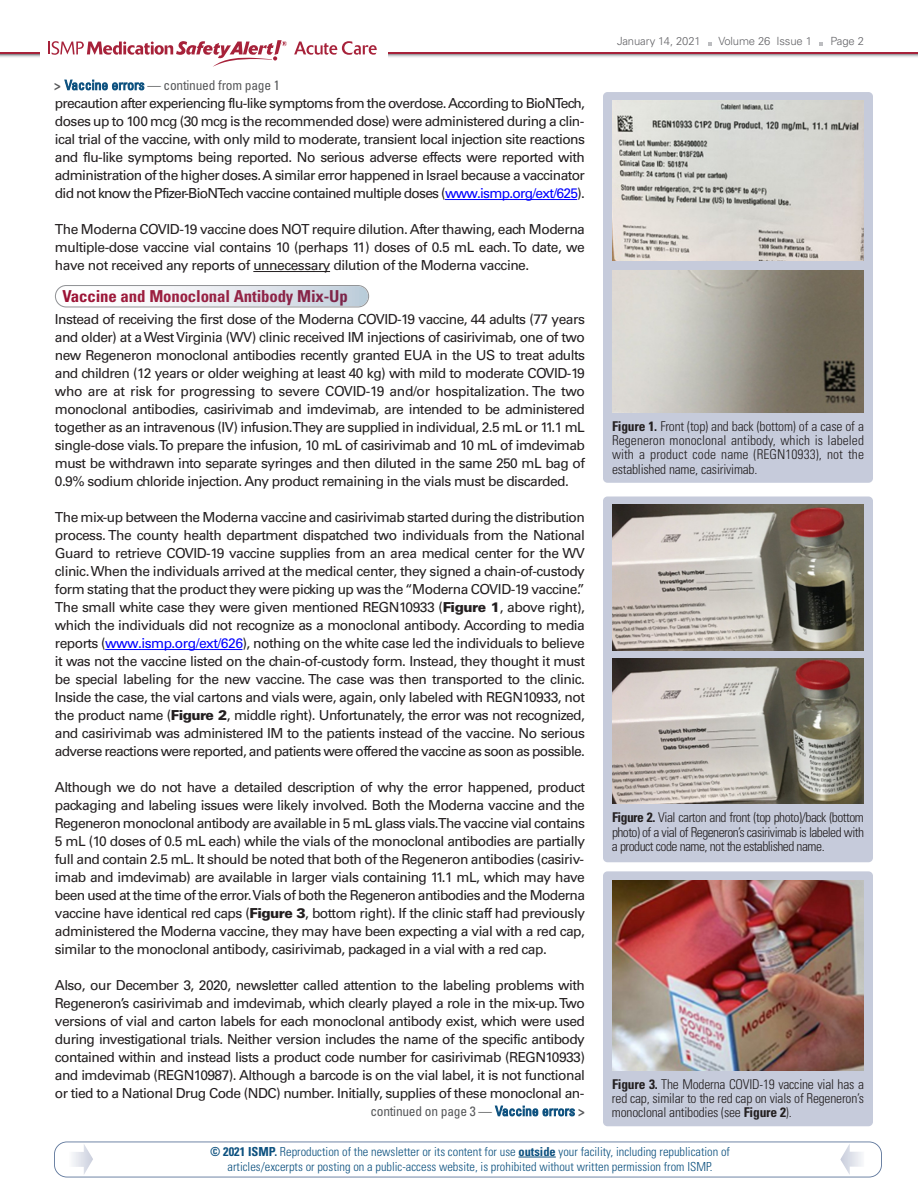
<style>
.page{position:relative;width:918px;height:1188px;background:#fff}
.page>*{position:absolute;margin:0;border:0;box-sizing:border-box;transform-origin:0 0}
.t1{font:700 condensed 16.5px "Univers LT Std";letter-spacing:-.01em;color:#9b1032}
.t2{font:13.8px/18px "Univers LT Std";letter-spacing:-.04em;color:#231f20;text-align:justify}
.t3{font:300 condensed 13.5px/14.2px "Univers LT Std";letter-spacing:-.015em;color:#231f20;text-align:justify}
.t4{font:condensed 13.5px "Univers LT Std";letter-spacing:-.02em;color:#57585a}
.t5{font:300 condensed 12.45px/15px "Univers LT Std";color:#0d517f;text-align:center}
.t6{font:300 11.25px "Univers LT Std";letter-spacing:-.01em;color:#636366}
.s1{font-weight:700}
.s2{color:#0d517f}
.s3{color:#00f}
.s4{font-weight:900}
</style>
<div class="page">
<hr style="left:388px;top:58px;width:530px;height:1px;background:#fbfbfb">
<hr style="left:388px;top:57px;width:530px;height:1px;background:#f0f1f2">
<hr style="left:388px;top:56px;width:530px;height:1px;background:#ebebed">
<hr style="left:388px;top:52px;width:530px;height:2px;background:#a7223a">
<hr style="left:0;top:58px;width:40px;height:1px;background:#fbfbfb">
<hr style="left:0;top:57px;width:40px;height:1px;background:#f0f1f2">
<hr style="left:0;top:56px;width:40px;height:1px;background:#ebebed">
<hr style="left:0;top:53px;width:40px;height:1px;background:#a7223a">
<svg style="left:294px;top:41px;width:83px;height:14px"></svg>
<svg style="left:49px;top:40px;width:238px;height:27px"></svg>
<svg style="left:708px;top:42px;width:4px;height:3px"></svg>
<svg style="left:819px;top:42px;width:4px;height:3px"></svg>
<hr style="left:445px;top:199px;width:132px;height:1px;background:#00f">
<hr style="left:253px;top:271px;width:77px;height:1px;background:#231f20">
<hr style="left:105px;top:649px;width:138px;height:1px;background:#00f">
<svg style="left:55px;top:285px;width:314px;height:23px"></svg>
<svg style="left:54px;top:1142px;width:828px;height:36px"></svg>
<div style="left:603px;top:496px;width:270px;height:366px;background:#c6cbdb;border-radius:4px"></div>
<div style="left:603px;top:871px;width:270px;height:255px;background:#c6cbdb;border-radius:4px"></div>
<div style="left:603px;top:92px;width:270px;height:391px;background:#c6cbdb;border-radius:4px"></div>
<img style="left:612px;top:101px;width:252px;height:160px">
<img style="left:612px;top:271px;width:252px;height:141px">
<img style="left:612px;top:504px;width:252px;height:147px">
<img style="left:612px;top:658px;width:252px;height:146px">
<img style="left:612px;top:880px;width:252px;height:190px">
<p class="t4" style="left:54px;top:80px;width:227px"><span class="s1">&gt;</span> <span class="s2">Vaccine errors</span> — continued from page 1</p>
<p class="t2" style="left:55px;top:95px;width:532px">precaution after experiencing flu-like symptoms from the overdose.According to BioNTech, doses up to 100 mcg (30 mcg is the recommended dose) were administered during a clin&shy;ical trial of the vaccine, with only mild to moderate, transient local injection site reactions and flu-like symptoms being reported. No serious adverse effects were reported with administration of the higher doses.A similar error happened in Israel because a vaccinator did not know the Pfizer-BioNTech vaccine contained multiple doses (<span class="s3">www.ismp.org/ext/625</span>).</p>
<p class="t2" style="left:55px;top:221px;width:532px">The Moderna COVID-19 vaccine does NOT require dilution. After thawing, each Moderna multiple-dose vaccine vial contains 10 (perhaps 11) doses of 0.5 mL each. To date, we have not received any reports of unnecessary dilution of the Moderna vaccine.</p>
<p class="t1" style="left:62px;top:290px;width:287px">Vaccine and Monoclonal Antibody Mix-Up</p>
<p class="t2" style="left:55px;top:311px;width:532px">Instead of receiving the first dose of the Moderna COVID-19 vaccine, 44 adults (77 years and older) at a West Virginia (WV) clinic received IM injections of casirivimab, one of two new Regeneron monoclonal antibodies recently granted EUA in the US to treat adults and children (12 years or older weighing at least 40 kg) with mild to moderate COVID-19 who are at risk for progressing to severe COVID-19 and/or hospitalization. The two monoclonal antibodies, casirivimab and imdevimab, are intended to be administered together as an intravenous (IV) infusion.They are supplied in individual, 2.5 mL or 11.1 mL single-dose vials.To prepare the infusion, 10 mL of casirivimab and 10 mL of imdevimab must be withdrawn into separate syringes and then diluted in the same 250 mL bag of 0.9% sodium chloride injection. Any product remaining in the vials must be discarded.</p>
<p class="t2" style="left:55px;top:509px;width:532px">The mix-up between the Moderna vaccine and casirivimab started during the distribution process. The county health department dispatched two individuals from the National Guard to retrieve COVID-19 vaccine supplies from an area medical center for the WV clinic.When the individuals arrived at the medical center, they signed a chain-of-custody form stating that the product they were picking up was the “Moderna COVID-19 vaccine.” The small white case they were given mentioned REGN10933 (<span class="s4">Figure 1</span>, above right), which the individuals did not recognize as a monoclonal antibody. According to media reports (<span class="s3">www.ismp.org/ext/626</span>), nothing on the white case led the individuals to believe it was not the vaccine listed on the chain-of-custody form. Instead, they thought it must be special labeling for the new vaccine. The case was then transported to the clinic.<br>Inside the case, the vial cartons and vials were, again, only labeled with REGN10933, not the product name (<span class="s4">Figure 2</span>, middle right). Unfortunately, the error was not recognized, and casirivimab was administered IM to the patients instead of the vaccine. No serious adverse reactions were reported, and patients were offered the vaccine as soon as possible.</p>
<p class="t2" style="left:55px;top:779px;width:532px">Although we do not have a detailed description of why the error happened, product packaging and labeling issues were likely involved. Both the Moderna vaccine and the Regeneron monoclonal antibody are available in 5 mL glass vials.The vaccine vial contains 5 mL (10 doses of 0.5 mL each) while the vials of the monoclonal antibodies are partially full and contain 2.5 mL. It should be noted that both of the Regeneron antibodies (casiriv&shy;imab and imdevimab) are available in larger vials containing 11.1 mL, which may have been used at the time of the error.Vials of both the Regeneron antibodies and the Moderna vaccine have identical red caps (<span class="s4">Figure 3</span>, bottom right). If the clinic staff had previously administered the Moderna vaccine, they may have been expecting a vial with a red cap, similar to the monoclonal antibody, casirivimab, packaged in a vial with a red cap.</p>
<p class="t2" style="left:55px;top:977px;width:532px">Also, our December 3, 2020, newsletter called attention to the labeling problems with Regeneron’s casirivimab and imdevimab, which clearly played a role in the mix-up.Two versions of vial and carton labels for each monoclonal antibody exist, which were used during investigational trials. Neither version includes the name of the specific antibody contained within and instead lists a product code number for casirivimab (REGN10933) and imdevimab (REGN10987). Although a barcode is on the vial label, it is not functional or tied to a National Drug Code (NDC) number. Initially, supplies of these monoclonal an-</p>
<p class="t4" style="left:370px;top:1106px;width:216px">continued on page 3 — <span class="s2">Vaccine errors</span> <span class="s1">&gt;</span></p>
<p class="t6" style="left:617px;top:37px;width:85px">January 14, 2021</p>
<p class="t6" style="left:718px;top:37px;width:95px">Volume 26 Issue 1</p>
<p class="t6" style="left:831px;top:37px;width:35px">Page 2</p>
<p class="t3" style="left:612px;top:420px;width:254px"><span class="s1">Figure 1.</span> Front (top) and back (bottom) of a case of a Regeneron monoclonal antibody, which is labeled with a product code name (REGN10933), not the established name, casirivimab.</p>
<p class="t3" style="left:612px;top:812px;width:254px"><span class="s1">Figure 2.</span> Vial carton and front (top photo)/back (bottom photo) of a vial of Regeneron’s casirivimab is labeled with a product code name, not the established name.</p>
<p class="t3" style="left:612px;top:1078px;width:253px"><span class="s1">Figure 3.</span> The Moderna COVID-19 vaccine vial has a red cap, similar to the red cap on vials of Regeneron’s monoclonal antibodies (see <span class="s1">Figure 2</span>).</p>
<p class="t5" style="left:210px;top:1145px;width:521px"><span class="s1">© 2021 ISMP.</span> Reproduction of the newsletter or its content for use <span class="s1">outside</span> your facility, including republication of articles/excerpts or posting on a public-access website, is prohibited without written permission from ISMP.</p>
</div>
